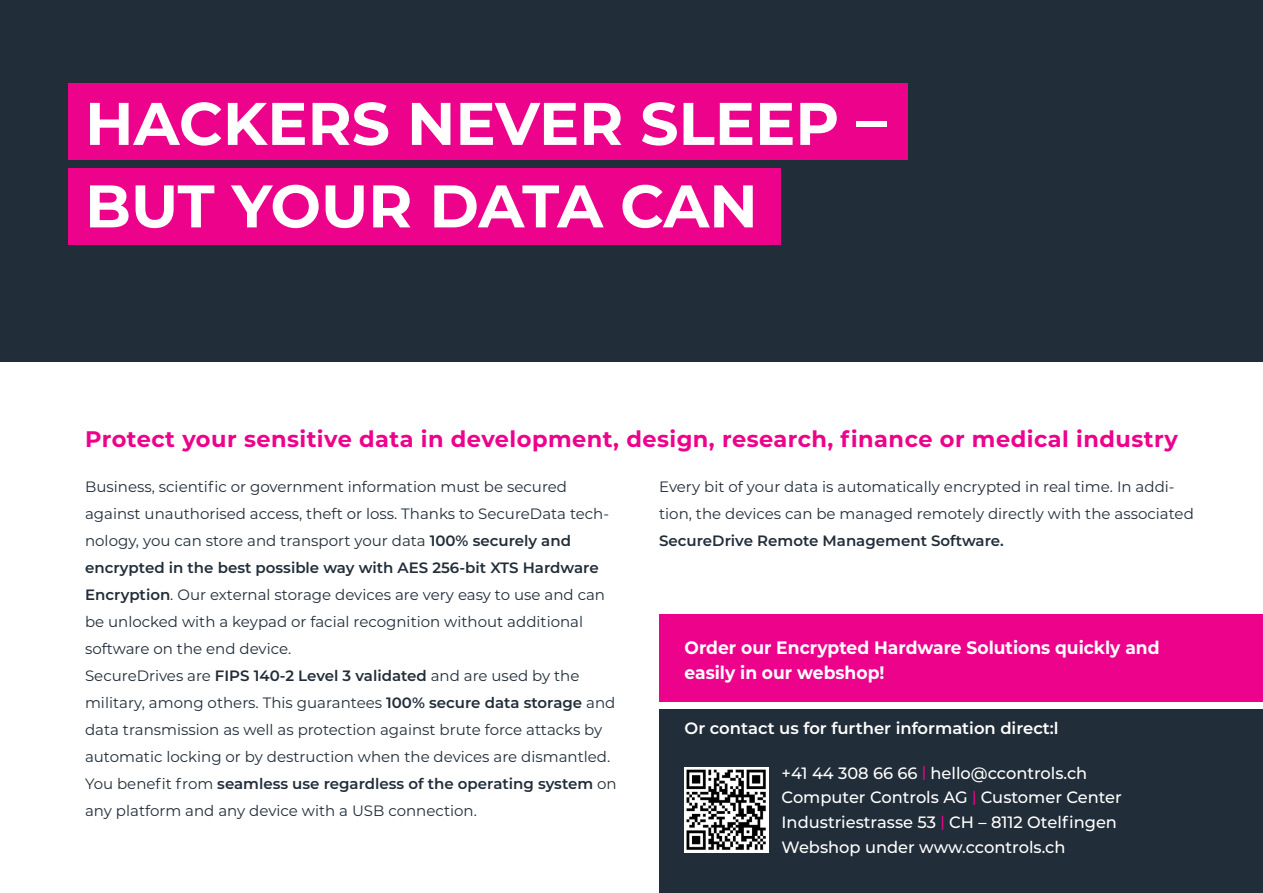
<style>
.page{position:relative;width:1263px;height:893px;background:#fff}
.page>*{position:absolute;margin:0;border:0;box-sizing:border-box;transform-origin:0 0}
.t1{font:700 60px/82.5px "Montserrat";color:#fff}
.t2{font:700 22.5px "Montserrat";letter-spacing:.02em;color:#ed028c}
.t3{font:700 18px/25.5px "Montserrat";color:#fff;scale:.95 1}
.t4{font:500 16.35px "Montserrat";color:#fff}
.t5{font:600 16.35px "Montserrat";color:#fff}
.t6{font:15px/27px "Montserrat";color:#212d39}
.s1{font-weight:600}
.s2{font-size:15px;color:#ed028c}
</style>
<div class="page">
<div style="left:0;top:0;width:1263px;height:361px;background:#212d39"></div>
<div style="left:68px;top:83px;width:840px;height:76px;background:#ed028c"></div>
<div style="left:68px;top:168px;width:712px;height:76px;background:#ed028c"></div>
<div style="left:659px;top:614px;width:604px;height:88px;background:#ed028c"></div>
<div style="left:659px;top:710px;width:604px;height:183px;background:#212d39"></div>
<img style="left:685px;top:767px;width:83px;height:86px">
<p class="t1" style="left:85px;top:79px;width:803px">HACKERS NEVER SLEEP –<br>BUT YOUR DATA CAN</p>
<p class="t2" style="left:85px;top:423px;width:1094px">Protect your sensitive data in development, design, research, finance or medical industry</p>
<p class="t6" style="left:659px;top:473px;width:536px">Every bit of your data is automatically encrypted in real time. In addi&shy;tion, the devices can be managed remotely directly with the associated<br><span class="s1">SecureDrive Remote Management Software.</span></p>
<p class="t6" style="left:85px;top:473px;width:526px">Business, scientific or government information must be secured against unauthorised access, theft or loss. Thanks to SecureData tech&shy;nology, you can store and transport your data <span class="s1">100% securely and encrypted in the best possible way with AES 256-bit XTS Hardware Encryption</span>. Our external storage devices are very easy to use and can be unlocked with a keypad or facial recognition without additional software on the end device.</p>
<p class="t6" style="left:85px;top:662px;width:533px">SecureDrives are <span class="s1">FIPS 140-2 Level 3 validated</span> and are used by the military, among others. This guarantees <span class="s1">100% secure data storage</span> and data transmission as well as protection against brute force attacks by automatic locking or by destruction when the devices are dismantled.<br>You benefit from <span class="s1">seamless use regardless of the operating system</span> on any platform and any device with a USB connection.</p>
<p class="t3" style="left:685px;top:634px;width:501px">Order our Encrypted Hardware Solutions quickly and easily in our webshop!</p>
<p class="t5" style="left:685px;top:717px;width:376px">Or contact us for further information direct:l</p>
<p class="t4" style="left:782px;top:762px;width:307px">+41 44 308 66 66 <span class="s2">|</span> hello@ccontrols.ch</p>
<p class="t4" style="left:782px;top:786px;width:342px">Computer Controls AG <span class="s2">|</span> Customer Center</p>
<p class="t4" style="left:782px;top:811px;width:337px">Industriestrasse 53 <span class="s2">|</span> CH – 8112 Otelfingen</p>
<p class="t4" style="left:782px;top:835px;width:285px">Webshop under www.ccontrols.ch</p>
</div>
